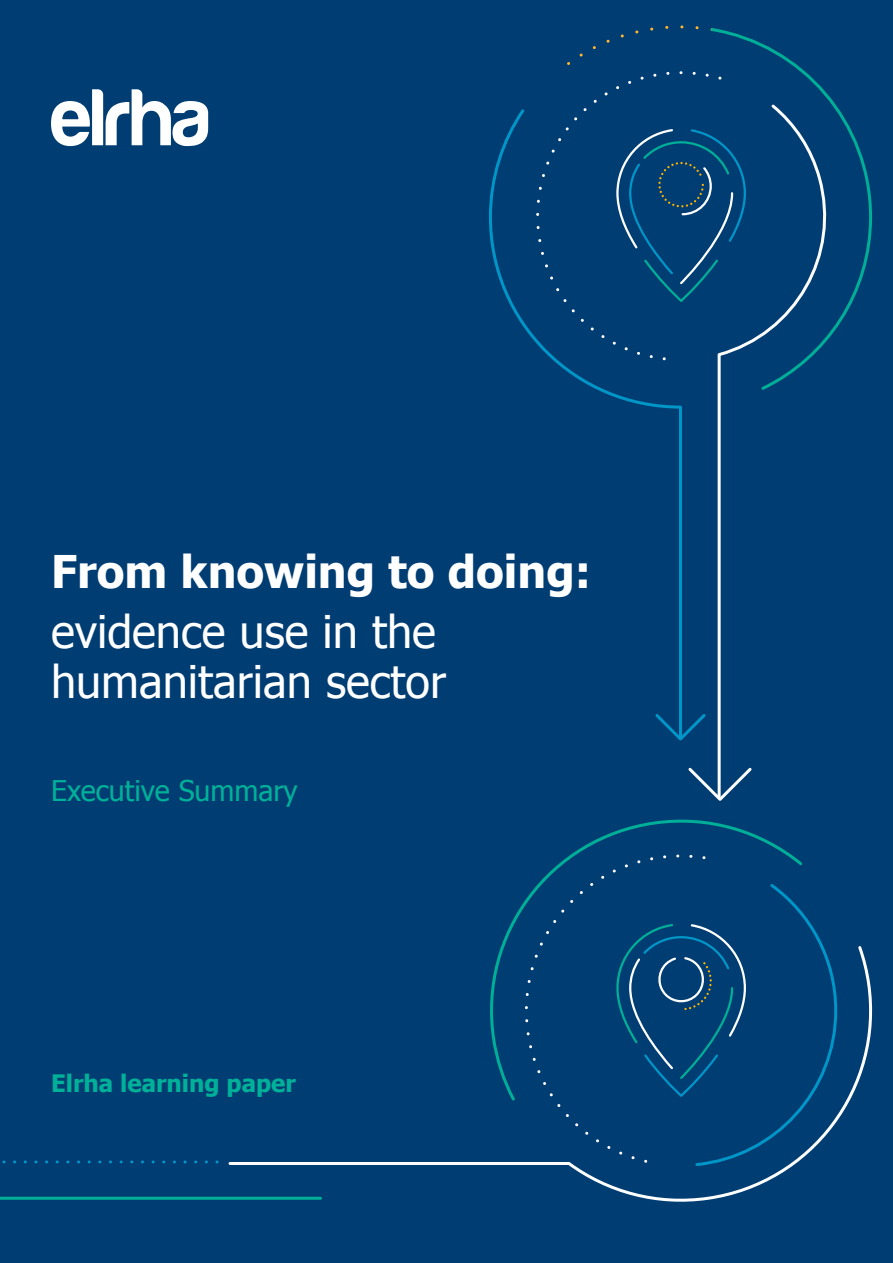
<style>
.page{position:relative;width:893px;height:1263px;background:#003d73}
.page>*{position:absolute;margin:0;border:0;box-sizing:border-box;transform-origin:0 0}
.t1{font:45px/49.5px "Tahoma";color:#fff}
.t2{font:700 45px "Tahoma";color:#fff}
.t3{font:28.5px "Tahoma";color:#00b199}
.t4{font:700 24px "Tahoma";color:#00b199}
</style>
<div class="page">
<hr style="left:0;top:1197px;width:321px;height:3px;background:#00af97">
<svg style="left:2px;top:1160px;width:216px;height:3px"></svg>
<svg style="left:502px;top:819px;width:300px;height:125px"></svg>
<svg style="left:227px;top:944px;width:646px;height:258px"></svg>
<svg style="left:680px;top:714px;width:26px;height:27px"></svg>
<svg style="left:717px;top:392px;width:4px;height:373px"></svg>
<svg style="left:688px;top:765px;width:64px;height:36px"></svg>
<svg style="left:489px;top:108px;width:194px;height:632px"></svg>
<svg style="left:567px;top:25px;width:142px;height:52px"></svg>
<svg style="left:710px;top:28px;width:162px;height:364px"></svg>
<svg style="left:615px;top:128px;width:132px;height:176px"></svg>
<svg style="left:615px;top:881px;width:224px;height:287px"></svg>
<svg style="left:51px;top:89px;width:157px;height:57px"></svg>
<p class="t2" style="left:51px;top:540px;width:541px">From knowing to doing:</p>
<p class="t1" style="left:51px;top:605px;width:397px">evidence use in the humanitarian sector</p>
<p class="t3" style="left:51px;top:772px;width:248px">Executive Summary</p>
<p class="t4" style="left:51px;top:1066px;width:246px">Elrha learning paper</p>
</div>
